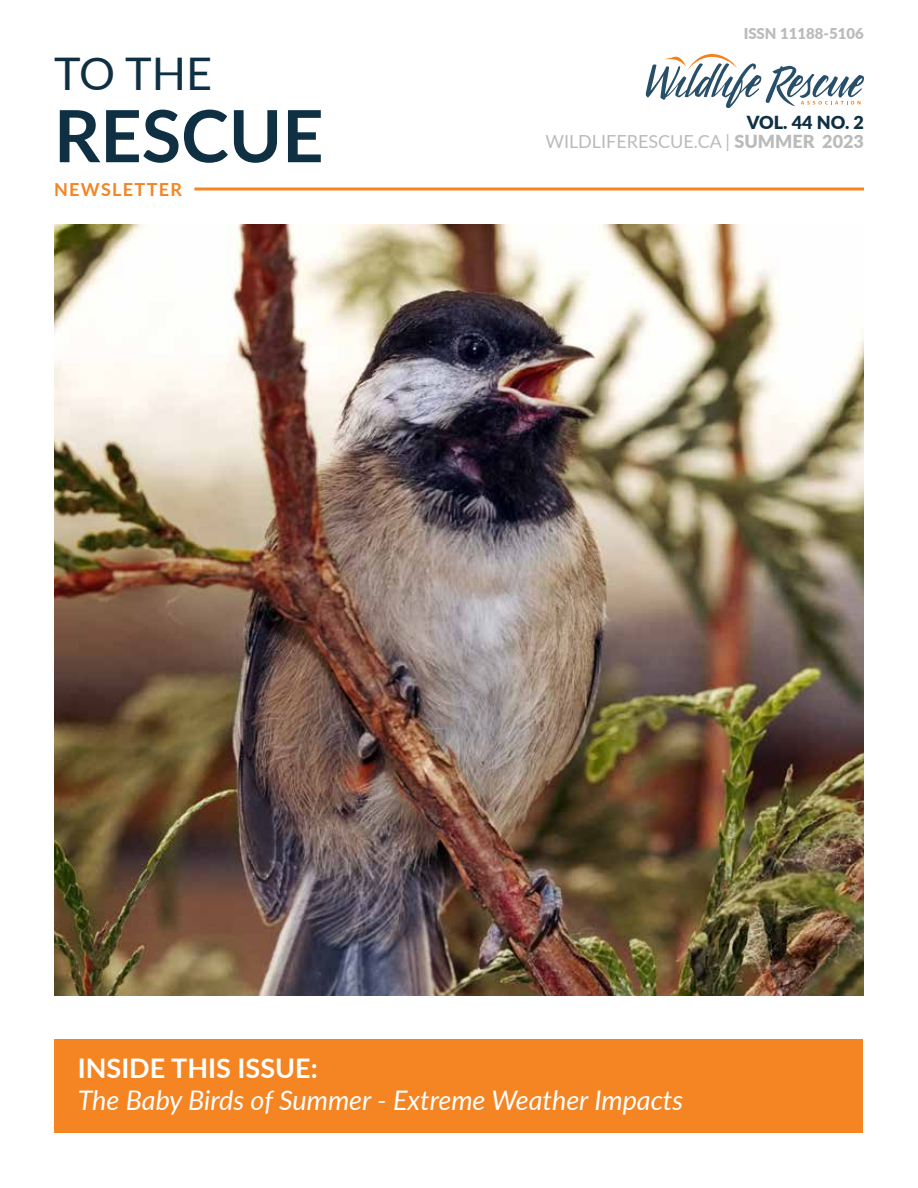
<style>
.page{position:relative;width:918px;height:1188px;background:#fff}
.page>*{position:absolute;margin:0;border:0;box-sizing:border-box;transform-origin:0 0}
.t1{font:700 72px "Lato";color:#0f3043}
.t2{font:45px "Lato";color:#0f3043}
.t3{font:italic 27px "Lato";color:#fff}
.t4{font:700 27px "Lato";color:#fff}
.t5{font:18px/19.5px "Lato";color:#bbbbbc;text-align:right}
.t6{font:700 18px "Lato";letter-spacing:.075em;color:#f58422}
.t7{font:900 15px "Lato";color:#bbbbbc}
.s1{font-weight:900;color:#0f3043}
.s2{font-weight:900}
</style>
<div class="page">
<div style="left:55px;top:1040px;width:808px;height:93px;background:#f58422"></div>
<svg style="left:646px;top:54px;width:218px;height:54px"></svg>
<hr style="left:194px;top:188px;width:670px;height:2px;background:#f58422">
<img style="left:54px;top:225px;width:810px;height:771px">
<h2 class="t2" style="left:54px;top:42px;width:160px">TO THE</h2>
<h1 class="t1" style="left:54px;top:83px;width:271px">RESCUE</h1>
<p class="t6" style="left:54px;top:176px;width:130px">NEWSLETTER</p>
<p class="t7" style="left:744px;top:22px;width:122px">ISSN 11188-5106</p>
<p class="t5" style="left:545px;top:112px;width:320px"><span class="s1">VOL. 44 NO. 2<br></span>WILDLIFERESCUE.CA | <span class="s2">SUMMER 2023</span></p>
<p class="t4" style="left:78px;top:1048px;width:241px">INSIDE THIS ISSUE:</p>
<p class="t3" style="left:78px;top:1081px;width:607px">The Baby Birds of Summer - Extreme Weather Impacts</p>
</div>
